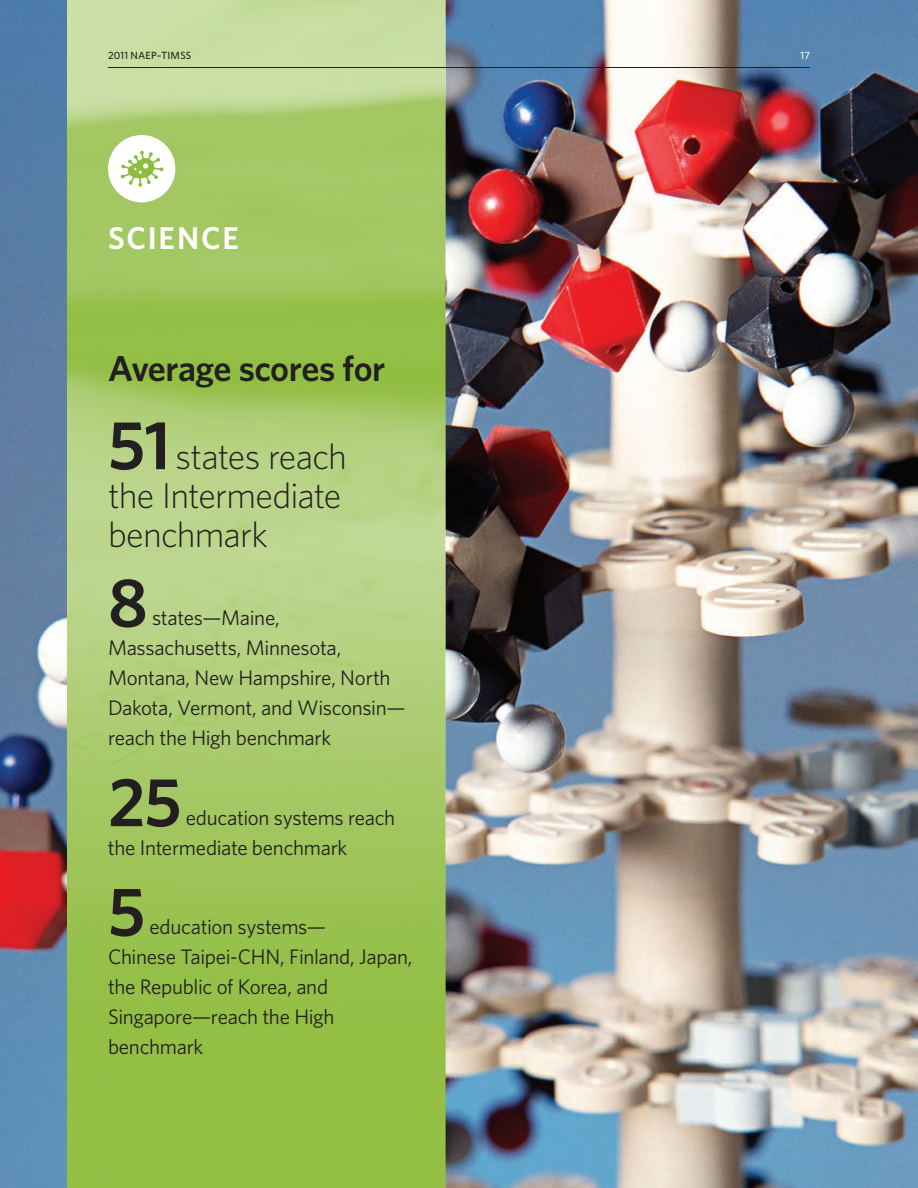
<style>
.page{position:relative;width:918px;height:1188px;background:#fff}
.page>*{position:absolute;margin:0;border:0;box-sizing:border-box;transform-origin:0 0}
.t1{font:600 69px "Whitney";color:#231f20}
.t2{font:300 36px/39px "Whitney";letter-spacing:-.02em;color:#231f20}
.t3{font:600 36px "Whitney";letter-spacing:-.015em;color:#231f20}
.t4{font:600 31.5px "Whitney";letter-spacing:.055em;color:#fff}
.t5{font:21px/30px "Whitney";letter-spacing:-.015em;color:#231f20}
.t6{font:500 10.5px "Whitney";letter-spacing:.02em;color:#231f20}
.t7{font:500 10.5px "Whitney";color:#fff}
.s1{font-weight:600;font-size:69px}
</style>
<div class="page">
<img style="left:0;top:0;width:918px;height:1188px">
<img style="left:68px;top:0;width:377px;height:1188px">
<hr style="left:108px;top:67px;width:702px;height:1px;background:#231f20">
<div style="left:108px;top:135px;width:67px;height:67px;background:#fff;border-radius:50%"></div>
<svg style="left:121px;top:151px;width:43px;height:36px"></svg>
<p class="t6" style="left:108px;top:48px;width:85px">2011 NAEP–TIMSS</p>
<p class="t7" style="left:801px;top:48px;width:11px">17</p>
<h3 class="t4" style="left:108px;top:217px;width:132px">SCIENCE</h3>
<h2 class="t3" style="left:108px;top:344px;width:279px">Average scores for</h2>
<h2 class="t2" style="left:108px;top:436px;width:240px"><span class="s1">51</span> states reach the Intermediate benchmark</h2>
<h1 class="t1" style="left:108px;top:557px;width:41px">8</h1>
<p class="t5" style="left:108px;top:602px;width:299px;text-indent:44px">states—Maine,<br>Massachusetts, Minnesota,<br>Montana, New Hampshire, North<br>Dakota, Vermont, and Wisconsin— reach the High benchmark</p>
<h1 class="t1" style="left:108px;top:756px;width:75px">25</h1>
<p class="t5" style="left:108px;top:802px;width:289px;text-indent:78px">education systems reach the Intermediate benchmark</p>
<h1 class="t1" style="left:108px;top:866px;width:39px">5</h1>
<p class="t5" style="left:108px;top:911px;width:306px;text-indent:42px">education systems—<br>Chinese Taipei-CHN, Finland, Japan, the Republic of Korea, and<br>Singapore—reach the High benchmark</p>
</div>
